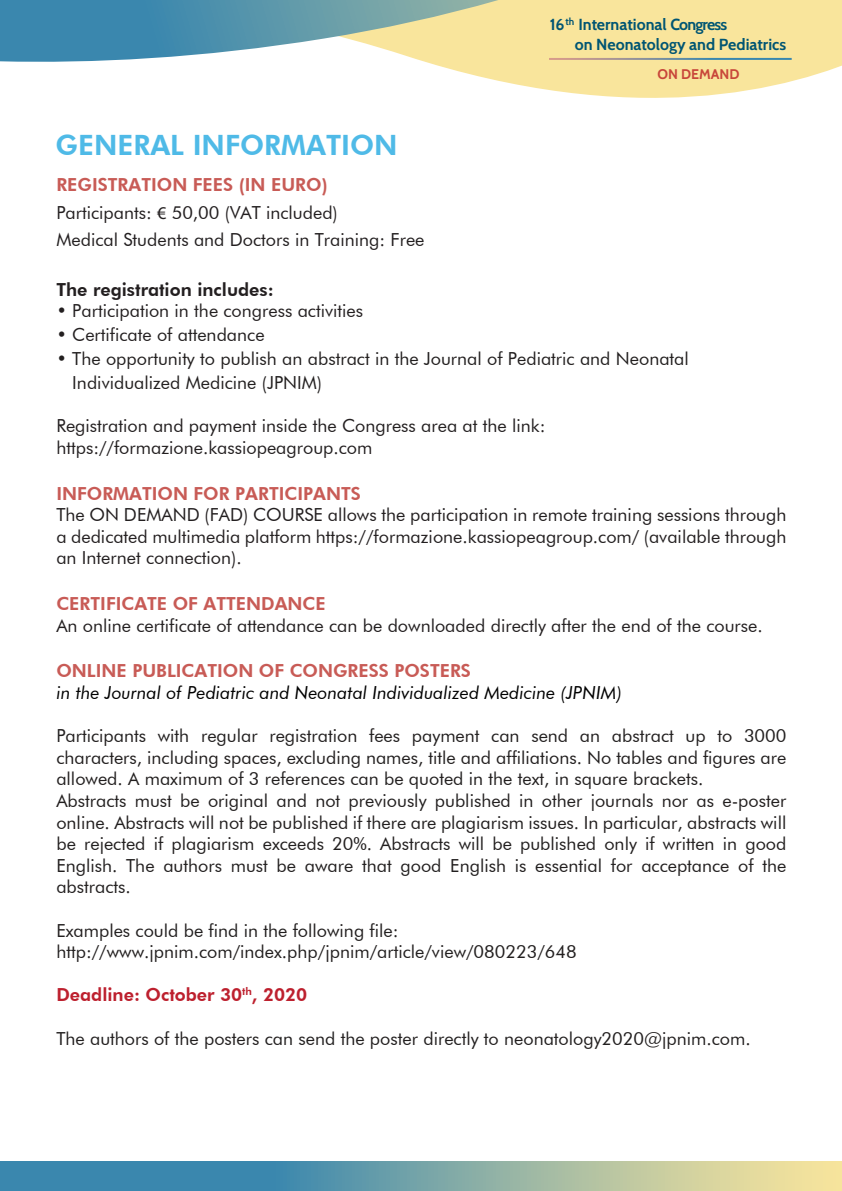
<style>
.page{position:relative;width:842px;height:1191px;background:#fff}
.page>*{position:absolute;margin:0;border:0;box-sizing:border-box;transform-origin:0 0}
.t1{font:800 28px "Futura BT";color:#4fbae7}
.t2{font:18px/21.6px "Futura BT";color:#221f1f}
.t3{font:18px/21.6px "Futura BT";color:#231f20}
.t4{font:800 18px "Futura BT";color:#c85b56}
.t5{font:italic 18px "Futura BT";color:#000}
.t6{font:800 18px "Futura BT";color:#bd202e}
.t7{font:800 18px "Futura BT";color:#231f20}
.t8{font:700 16px/19.2px "Cabin";color:#005573}
.t9{font:700 14px "Cabin";color:#c8463a}
.s1{font-weight:800;color:#c85b56}
.s2{font-family:"Myriad Pro"}
.s3{color:#221f1f}
</style>
<div class="page">
<svg style="left:0;top:1161px;width:842px;height:30px;background:#80a9a7"></svg>
<svg style="left:433px;top:0;width:409px;height:98px;background:#f9e8a8"></svg>
<svg style="left:0;top:0;width:498px;height:64px;background:#86b0b5"></svg>
<hr style="left:549px;top:58px;width:243px;height:2px;background:#fff">
<p class="t8" style="left:575px;top:15px;width:213px;text-indent:-25px">16<sup>th</sup> International Congress<br>on Neonatology and Pediatrics</p>
<p class="t9" style="left:657px;top:66px;width:84px">ON DEMAND</p>
<h1 class="t1" style="left:56px;top:127px;width:343px">GENERAL INFORMATION</h1>
<p class="t3" style="left:56px;top:171px;width:370px;line-height:27.6px"><span class="s1">REGISTRATION FEES (IN EURO)<br></span>Participants: <span class="s2">€</span> 50,00 (VAT included)<br>Medical Students and Doctors in Training: Free</p>
<p class="t7" style="left:56px;top:278px;width:219px">The registration includes:</p>
<p class="t3" style="left:56px;top:300px;width:308px">• Participation in the congress activities</p>
<p class="t3" style="left:56px;top:324px;width:210px">• Certificate <span class="s3">of attend</span>ance</p>
<p class="t2" style="left:72px;top:347px;width:618px;line-height:24px;text-indent:-16px">• The opportunity to publish an abstract in the Journal of Pediatric and Neonatal<br>Individualized Medicine (JPNIM)</p>
<p class="t3" style="left:56px;top:415px;width:490px">Registration and payment inside the Congress area at the link: https://formazione.kassiopeagroup.com</p>
<p class="t4" style="left:56px;top:482px;width:306px">INFORMATION FOR PARTICIPANTS</p>
<p class="t3" style="left:56px;top:504px;width:731px;text-align:justify">The ON DEMAND (FAD) COURSE allows the participation in remote training sessions through a dedicated multimedia platform https://formazione.kassiopeagroup.com/ (available through an Internet connection).</p>
<p class="t4" style="left:56px;top:592px;width:271px">CERTIFICATE OF ATTENDANCE</p>
<p class="t3" style="left:56px;top:614px;width:708px">An online certificate of attendance can be downloaded directly after the end of the course.</p>
<p class="t4" style="left:56px;top:660px;width:416px">ONLINE PUBLICATION OF CONGRESS POSTERS</p>
<p class="t5" style="left:56px;top:681px;width:567px">in the Journal of Pediatric and Neonatal Individualized Medicine (JPNIM)</p>
<p class="t2" style="left:56px;top:724px;width:732px">Participants with regular registration fees payment can send an abstract up to 3000 characters, including spaces, excluding names, title and affiliations. No tables and figures are allowed. A maximum of 3 references can be quoted in the text, in square brackets.<br>Abstracts must be original and not previously published in other journals nor as e-poster online. Abstracts will not be published if there are plagiarism issues. In particular, abstracts will be rejected if plagiarism exceeds 20%. Abstracts will be published only if written in good English. The authors must be aware that good English is essential for acceptance of the abstracts.</p>
<p class="t2" style="left:56px;top:919px;width:522px">Examples could be find in the following file: http://www.jpnim.com/index.php/jpnim/article/view/080223/648</p>
<p class="t6" style="left:56px;top:984px;width:252px">Deadline: October 30<sup>th</sup>, 2020</p>
<p class="t2" style="left:56px;top:1027px;width:696px">The authors of the posters can send the poster directly to neonatology2020@jpnim.com.</p>
</div>
